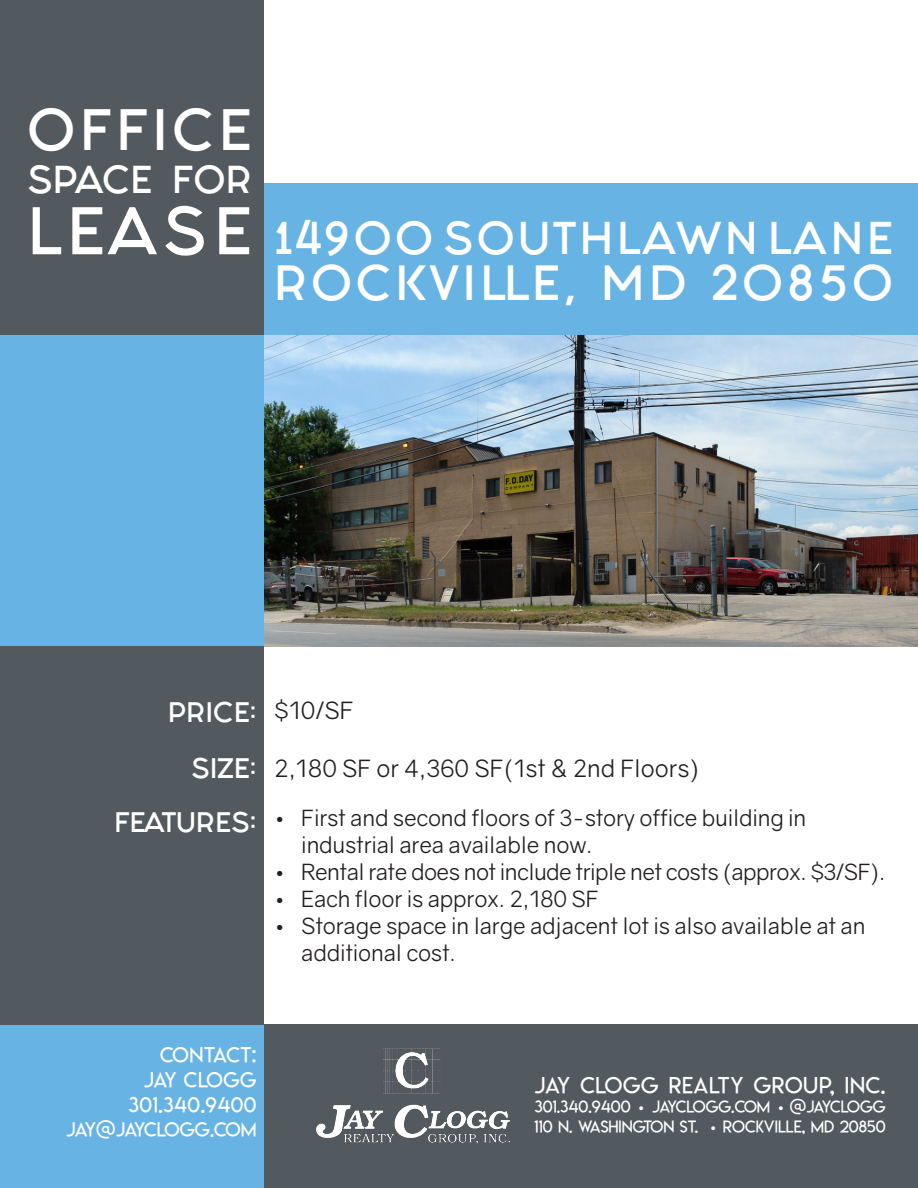
<style>
.page{position:relative;width:918px;height:1188px;background:#fff}
.page>*{position:absolute;margin:0;border:0;box-sizing:border-box;transform-origin:0 0}
.t1{font:57px "Fashion Fetish";letter-spacing:.105em;color:#fff}
.t2{font:49.5px "Fashion Fetish";letter-spacing:.085em;color:#fff}
.t3{font:42px "Fashion Fetish";letter-spacing:.09em;color:#fff}
.t4{font:39px "Fashion Fetish";letter-spacing:.085em;color:#fff}
.t5{font:33px "Fashion Fetish";color:#fff}
.t6{font:24px "Gravity";color:#231f20}
.t7{font:24px "Fashion Fetish";color:#fff}
.t8{font:22.5px/27px "Gravity";letter-spacing:-.01em;color:#231f20}
.t9{font:22.5px "Lemon Milklight";letter-spacing:.03em;color:#fff}
.t10{font:21px "Lemon Milklight";color:#fff}
.t11{font:21px "Lemon Milklight";letter-spacing:.025em;color:#fff}
.t12{font:19.5px "Lemon Milklight";letter-spacing:-.045em;color:#fff}
.t13{font:16.5px "Lemon Milklight";color:#fff}
.s1{font-family:"Gravity"}
</style>
<div class="page">
<div style="left:264px;top:1025px;width:654px;height:163px;background:#535a5f"></div>
<div style="left:0;top:1013px;width:264px;height:175px;background:#67b3e3"></div>
<div style="left:264px;top:184px;width:654px;height:152px;background:#67b3e3"></div>
<div style="left:0;top:0;width:264px;height:336px;background:#535a5f"></div>
<img style="left:264px;top:336px;width:654px;height:311px">
<img style="left:316px;top:1048px;width:194px;height:96px">
<div style="left:0;top:336px;width:264px;height:311px;background:#67b3e3"></div>
<div style="left:0;top:647px;width:264px;height:378px;background:#535a5f"></div>
<p class="t2" style="left:27px;top:89px;width:226px">OFFICE</p>
<p class="t5" style="left:27px;top:152px;width:226px">SPACE FOR</p>
<p class="t1" style="left:27px;top:184px;width:227px">LEASE</p>
<p class="t4" style="left:274px;top:206px;width:621px">149OO SOUTHLAWN LANE</p>
<p class="t3" style="left:274px;top:249px;width:621px">ROCKVILLE, MD 2O85O</p>
<p class="t7" style="left:168px;top:693px;width:90px">PRICE:</p>
<p class="t7" style="left:191px;top:748px;width:67px">SIZE:</p>
<p class="t7" style="left:114px;top:802px;width:144px">FEATURES:</p>
<p class="t6" style="left:274px;top:696px;width:81px">$10/SF</p>
<p class="t6" style="left:274px;top:754px;width:427px">2,180 SF or 4,360 SF(1st &amp; 2nd Floors)</p>
<p class="t8" style="left:301px;top:804px;width:507px;text-indent:-27px">• First and second floors of 3-story office building in industrial area available now.</p>
<p class="t8" style="left:274px;top:858px;width:613px">• Rental rate does not include triple net costs (approx. $3/SF).</p>
<p class="t8" style="left:274px;top:885px;width:326px">• Each floor is approx. 2,180 SF</p>
<p class="t8" style="left:301px;top:912px;width:566px;text-indent:-27px">• Storage space in large adjacent lot is also available at an additional cost.</p>
<p class="t10" style="left:160px;top:1042px;width:98px">CONTACT:</p>
<p class="t10" style="left:144px;top:1067px;width:114px">JAY CLOGG</p>
<p class="t11" style="left:129px;top:1092px;width:129px">301.340.9400</p>
<p class="t12" style="left:66px;top:1117px;width:192px">JAY@JAYCLOGG.COM</p>
<p class="t9" style="left:535px;top:1071px;width:352px">JAY CLOGG REALTY GROUP, INC.</p>
<p class="t13" style="left:535px;top:1097px;width:352px">301.340.9400 <span class="s1">•</span> JAYCLOGG.COM <span class="s1">•</span> @JAYCLOGG</p>
<p class="t13" style="left:535px;top:1117px;width:353px">110 N. WASHINGTON ST. <span class="s1">•</span> ROCKVILLE, MD 20850</p>
</div>
